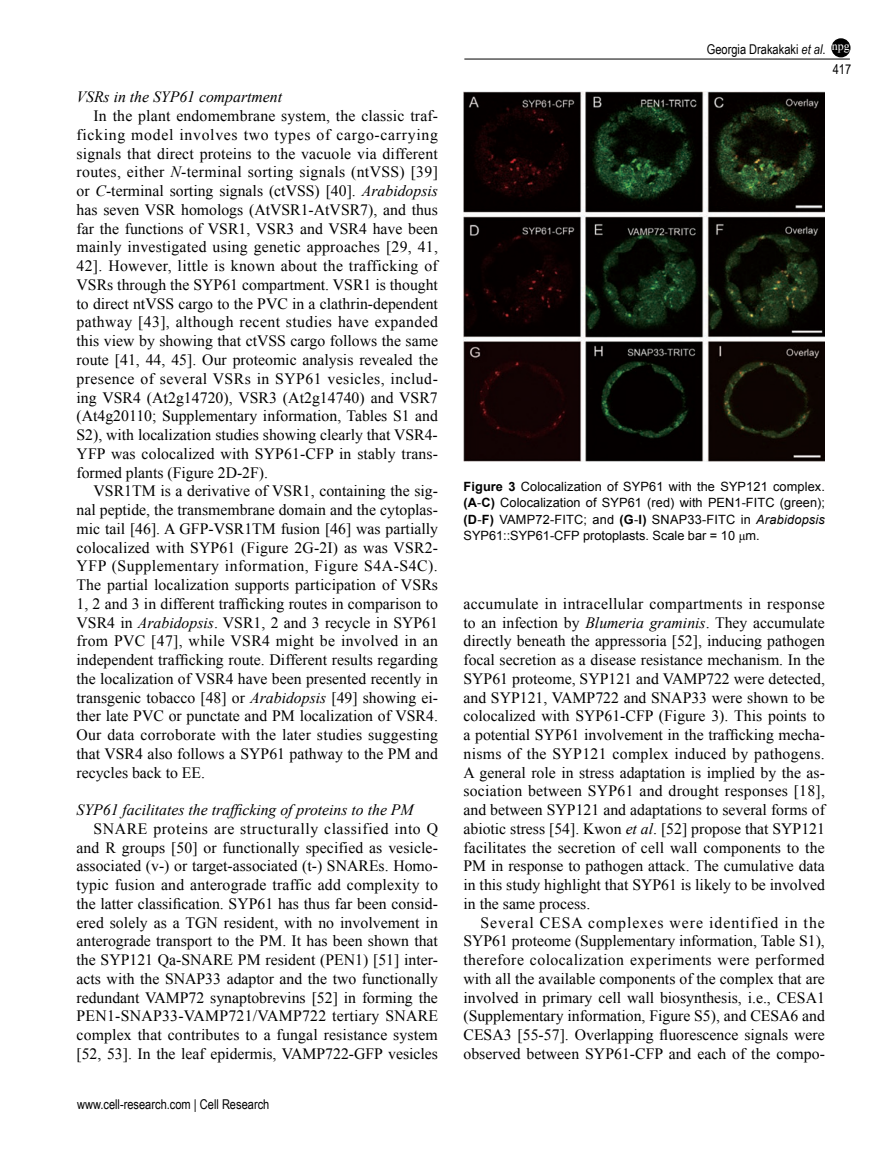
<style>
.page{position:relative;width:893px;height:1170px;background:#fff}
.page>*{position:absolute;margin:0;border:0;box-sizing:border-box;transform-origin:0 0}
.t1{font:15.75px/18.8px "Times New Roman";color:#000;text-align:justify}
.t2{font:15.75px "Times New Roman PSMT2";color:#000}
.t3{font:15.75px/18.8px "Times New Roman";letter-spacing:.02em;color:#000}
.t4{font:italic 15.75px "Times New Roman";color:#000}
.t5{font:15.75px "Times New Roman PS Italic MT2";color:#000}
.t6{font:13.5px "Arial Narrow";color:#000}
.t7{font:12.75px/16.5px "Arial MT2";letter-spacing:.005em;color:#000;text-align:justify}
.t8{font:12.75px "Arial";color:#000}
.t9{font:12px "Times New Roman";color:#fff}
.s1{font-family:"Times New Roman PS Italic MT2"}
.s2{font-family:"Times New Roman"}
.s3{font-style:italic}
.s4{font-family:"Arial Bold MT2"}
.s5{font-family:"Arial";font-weight:700}
.s6{font-family:"Arial"}
.s7{font-family:"Arial";font-style:italic}
.s8{font-family:"Times New Roman PSMT2"}
.s9{font-family:"Arial MT2"}
</style>
<div class="page">
<hr style="left:464px;top:59px;width:386px;height:1px;background:#000">
<div style="left:832px;top:39px;width:18px;height:18px;background:#000;border-radius:50%"></div>
<div style="left:831px;top:38px;width:19px;height:19px;border:2px solid #000;border-radius:50%"></div>
<img style="left:463px;top:91px;width:361px;height:371px">
<p class="t5" style="left:77px;top:86px;width:207px">VSRs in the SYP61 compartment</p>
<p class="t1" style="left:77px;top:106px;width:363px;text-indent:17px">In the plant endomembrane system, the classic traf&shy;ficking model involves two types of cargo-carrying signals that direct proteins to the vacuole via different routes, either <span class="s1">N</span>-terminal sorting signals (ntVSS) [39] or <span class="s1">C</span>-terminal sorting signals (ctVSS) [40]. <span class="s1">Arabidopsis </span>has seven VSR homologs (AtVSR1-AtVSR7), and thus far the functions of VSR1, VSR3 and VSR4 have been mainly investigated using genetic approaches [29, 41, 42]. However, little is known about the trafficking of VSRs through the SYP61 compartment. VSR1 is thought to direct ntVSS cargo to the PVC in a clathrin-dependent pathway [43], although recent studies have expanded this view by showing that ctVSS cargo follows the same route [41, 44, 45]. Our proteomic analysis revealed the presence of several VSRs in SYP61 vesicles, includ&shy;ing VSR4 (At2g14720), VSR3 (At2g14740) and VSR7 (At4g20110; Supplementary information, Tables S1 and S2), with localization studies showing clearly that VSR4- YFP was colocalized with SYP61-CFP in stably trans&shy;formed plants (Figure 2D-2F).</p>
<p class="t1" style="left:77px;top:481px;width:363px;text-indent:17px">VSR1TM is a derivative of VSR1, containing the sig&shy;nal peptide, the transmembrane domain and the cytoplas&shy;mic tail [46]. A GFP-VSR1TM fusion [46] was partially colocalized with SYP61 (Figure 2G-2I) as was VSR2- YFP (Supplementary information, Figure S4A-S4C).<br>The partial localization supports participation of VSRs</p>
<p class="t2" style="left:77px;top:593px;width:363px">1, 2 and 3 in different trafficking routes in comparison to</p>
<p class="t3" style="left:77px;top:612px;width:363px">VSR4 in <span class="s1">Arabidopsis</span>. VSR1, 2 and 3 recycle in SYP61 from PVC [47], while VSR4 might be involved in an</p>
<p class="t2" style="left:77px;top:649px;width:363px">independent trafficking route. Different results regarding</p>
<p class="t1" style="left:77px;top:669px;width:363px">the localization of VSR4 have been presented recently in transgenic tobacco [48] or <span class="s1">Arabidopsis</span> [49] showing ei&shy;ther late PVC or punctate and PM localization of VSR4.<br>Our data corroborate with the later studies suggesting that VSR4 also follows a SYP61 pathway to the PM and recycles back to EE.</p>
<p class="t4" style="left:77px;top:799px;width:339px">SYP61 facilitates the trafficking of proteins to the PM</p>
<p class="t1" style="left:77px;top:818px;width:363px;text-indent:17px">SNARE proteins are structurally classified into Q and R groups [50] or functionally specified as vesicle&shy;associated (v-) or target-associated (t-) SNAREs. Homo&shy;typic fusion and anterograde traffic add complexity to</p>
<p class="t2" style="left:77px;top:892px;width:363px">the latter classification. SYP61 has thus far been consid<span class="s2">-</span></p>
<p class="t1" style="left:77px;top:912px;width:363px">ered solely as a TGN resident, with no involvement in anterograde transport to the PM. It has been shown that the SYP121 Qa-SNARE PM resident (PEN1) [51] inter&shy;acts with the SNAP33 adaptor and the two functionally redundant VAMP72 synaptobrevins [52] in forming the PEN1-SNAP33-VAMP721/VAMP722 tertiary SNARE complex that contributes to a fungal resistance system [52, 53]. In the leaf epidermis, VAMP722-GFP vesicles</p>
<p class="t6" style="left:77px;top:1094px;width:194px">www.cell-research.com | Cell Research</p>
<p class="t6" style="left:707px;top:40px;width:120px">Georgia Drakakaki <span class="s3">et al</span>.</p>
<p class="t9" style="left:832px;top:38px;width:19px">npg</p>
<p class="t6" style="left:833px;top:59px;width:20px">417</p>
<p class="t7" style="left:463px;top:478px;width:363px"><span class="s4">Figure 3</span> Colocalization of SYP61 with the SYP121 complex. <span class="s5">(A</span>-<span class="s5">C)</span> Colocalization of SYP61 (red) with PEN1-FITC (green); <span class="s5">(D</span>-<span class="s5">F)</span> <span class="s6">VAMP72-FITC; and</span> <span class="s5">(G</span>-<span class="s5">I)</span> SNAP33-FITC in <span class="s7">Arabidopsis</span></p>
<p class="t8" style="left:463px;top:527px;width:298px">SYP61::SYP61-CFP protoplasts. Scale bar = 10 <span class="s8">μ</span><span class="s9">m.</span></p>
<p class="t1" style="left:463px;top:594px;width:363px">accumulate in intracellular compartments in response to an infection by <span class="s1">Blumeria graminis</span>. They accumulate directly beneath the appressoria [52], inducing pathogen focal secretion as a disease resistance mechanism. In the SYP61 proteome, SYP121 and VAMP722 were detected, and SYP121, VAMP722 and SNAP33 were shown to be colocalized with SYP61-CFP (Figure 3). This points to</p>
<p class="t2" style="left:463px;top:724px;width:363px">a potential SYP61 involvement in the trafficking mecha<span class="s2">-</span></p>
<p class="t1" style="left:463px;top:744px;width:363px">nisms of the SYP121 complex induced by pathogens.<br>A general role in stress adaptation is implied by the as&shy;sociation between SYP61 and drought responses [18], and between SYP121 and adaptations to several forms of abiotic stress [54]. Kwon <span class="s1">et al</span>. [52] propose that SYP121 facilitates the secretion of cell wall components to the PM in response to pathogen attack. The cumulative data in this study highlight that SYP61 is likely to be involved in the same process.</p>
<p class="t1" style="left:463px;top:912px;width:363px;text-indent:17px">Several CESA complexes were identified in the SYP61 proteome (Supplementary information, Table S1), therefore colocalization experiments were performed with all the available components of the complex that are involved in primary cell wall biosynthesis, i.e., CESA1 (Supplementary information, Figure S5), and CESA6 and</p>
<p class="t2" style="left:463px;top:1024px;width:363px"><span class="s2">CESA3 [55-57]</span>. Overlapping fluorescence signals were</p>
<p class="t1" style="left:463px;top:1043px;width:363px">observed between SYP61-CFP and each of the compo-</p>
</div>
